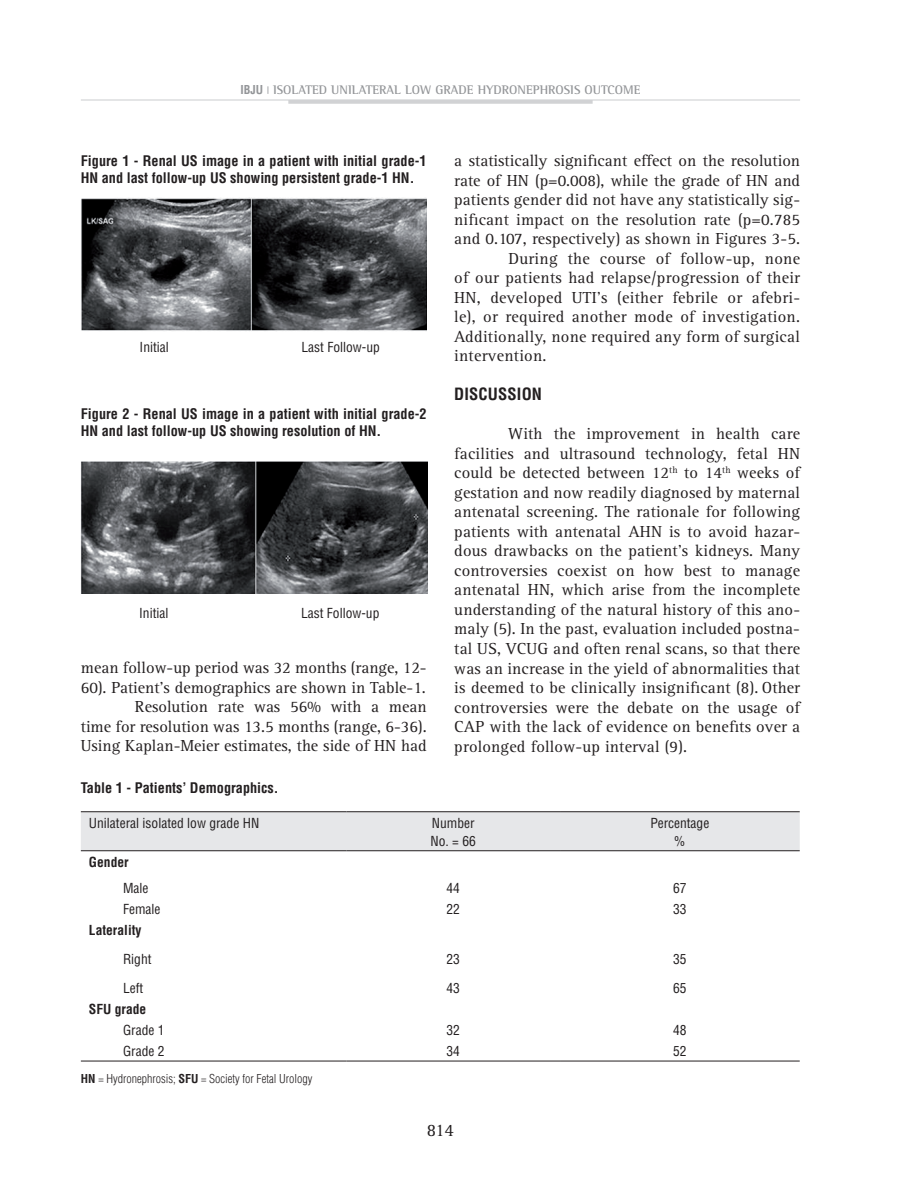
<style>
.page{position:relative;width:898px;height:1200px;background:#fff}
.page>*{position:absolute;margin:0;border:0;box-sizing:border-box;transform-origin:0 0}
.t1{font:18px "Rotis Serif";color:#231f20}
.t2{font:16.5px/19.5px "Rotis Serif";letter-spacing:.01em;color:#231f20;text-align:right}
.t3{font:700 condensed 16.5px "Helvetica";letter-spacing:.01em;color:#231f20}
.t4{font:700 condensed 14.25px/17.1px "Helvetica";color:#231f20}
.t5{font:condensed 13.5px/18px "Helvetica";color:#231f20}
.t6{font:700 condensed 13.5px "Helvetica";color:#231f20}
.t7{font:700 12.75px "Rotis Semi Serif";color:#939598}
.t8{font:300 condensed 12px "Helvetica";color:#231f20}
.s1{font-family:"Helvetica";font-stretch:condensed;font-size:12px}
.s2{font-weight:700}
</style>
<div class="page">
<hr style="left:81px;top:99px;width:718px;height:2px;background:#dcdddf">
<hr style="left:288px;top:100px;width:304px;height:4px;background:#d1d2d4">
<div style="left:81px;top:812px;width:718px;height:38px;background:#e6e7e9"></div>
<hr style="left:81px;top:1060px;width:265px;height:1px;background:#231f20">
<hr style="left:346px;top:1060px;width:214px;height:1px;background:#231f20">
<hr style="left:560px;top:1060px;width:239px;height:1px;background:#231f20">
<hr style="left:81px;top:811px;width:265px;height:1px;background:#231f20">
<hr style="left:346px;top:811px;width:214px;height:1px;background:#231f20">
<hr style="left:560px;top:811px;width:239px;height:1px;background:#231f20">
<hr style="left:81px;top:850px;width:265px;height:1px;background:#231f20">
<hr style="left:346px;top:850px;width:214px;height:1px;background:#231f20">
<hr style="left:560px;top:850px;width:239px;height:1px;background:#231f20">
<img style="left:81px;top:198px;width:346px;height:133px">
<img style="left:81px;top:461px;width:346px;height:132px">
<p class="t7" style="left:240px;top:82px;width:401px"><span class="s1">ibju</span> <sup>|</sup> ISOLATED UNILATERAL LOW GRADE HYDRONEPHROSIS OU TCOME</p>
<p class="t4" style="left:81px;top:152px;width:347px">Figure 1 - Renal US image in a patient with initial grade-1<br>HN and last follow-up US showing persistent grade-1 HN.</p>
<p class="t5" style="left:140px;top:337px;width:31px">Initial</p>
<p class="t5" style="left:301px;top:337px;width:80px">Last Follow-up</p>
<p class="t4" style="left:81px;top:405px;width:347px">Figure 2 - Renal US image in a patient with initial grade-2<br>HN and last follow-up US showing resolution of HN.</p>
<p class="t5" style="left:139px;top:604px;width:31px">Initial</p>
<p class="t5" style="left:301px;top:604px;width:80px">Last Follow-up</p>
<p class="t2" style="left:81px;top:658px;width:347px">mean follow-up period was 32 months (range, 12- 60). Patient’s demographics are shown in Table-1.<br>Resolution rate was 56% with a mean<br>time for resolution was 13.5 months (range, 6-36).<br>Using Kaplan-Meier estimates, the side of HN had</p>
<p class="t2" style="left:454px;top:151px;width:347px">a statistically significant effect on the resolution</p>
<p class="t2" style="left:454px;top:171px;width:347px">rate of HN (p=0.008), while the grade of HN and</p>
<p class="t2" style="left:454px;top:190px;width:347px">patients gender did not have any statistically sig-</p>
<p class="t2" style="left:454px;top:210px;width:347px">nificant impact on the resolution rate (p=0.785</p>
<p class="t2" style="left:454px;top:229px;width:347px">and 0.107, respectively) as shown in Figures 3-5.</p>
<p class="t2" style="left:508px;top:249px;width:293px">During the course of follow-up, none</p>
<p class="t2" style="left:454px;top:268px;width:347px">of our patients had relapse/progression of their</p>
<p class="t2" style="left:454px;top:288px;width:347px">HN, developed UTI’s (either febrile or afebri-</p>
<p class="t2" style="left:454px;top:307px;width:347px">le), or required another mode of investigation.</p>
<p class="t2" style="left:454px;top:327px;width:347px">Additionally, none required any form of surgical</p>
<p class="t2" style="left:454px;top:346px;width:94px">intervention.</p>
<p class="t3" style="left:454px;top:384px;width:89px">DISCUSSION</p>
<p class="t2" style="left:454px;top:424px;width:347px;text-align:justify;text-indent:54px">With the improvement in health care facilities and ultrasound technology, fetal HN could be detected between 12<sup>th</sup> to 14<sup>th</sup> weeks of gestation and now readily diagnosed by maternal antenatal screening. The rationale for following patients with antenatal AHN is to avoid hazar&shy;dous drawbacks on the patient’s kidneys. Many controversies coexist on how best to manage antenatal HN, which arise from the incomplete understanding of the natural history of this ano&shy;maly (5). In the past, evaluation included postna&shy;tal US, VCUG and often renal scans, so that there was an increase in the yield of abnormalities that is deemed to be clinically insignificant (8). Other controversies were the debate on the usage of CAP with the lack of evidence on benefits over a prolonged follow-up interval (9).</p>
<p class="t4" style="left:81px;top:778px;width:199px">Table 1 - Patients’ Demographics.</p>
<p class="t5" style="left:89px;top:813px;width:172px">Unilateral isolated low grade HN</p>
<p class="t5" style="left:430px;top:813px;width:47px">Number<br>No. = 66</p>
<p class="t5" style="left:650px;top:813px;width:60px;text-align:center">Percentage %</p>
<p class="t6" style="left:89px;top:853px;width:41px">Gender</p>
<p class="t5" style="left:123px;top:878px;width:27px">Male</p>
<p class="t5" style="left:446px;top:878px;width:15px">44</p>
<p class="t5" style="left:673px;top:878px;width:15px">67</p>
<p class="t5" style="left:123px;top:899px;width:39px">Female</p>
<p class="t5" style="left:446px;top:899px;width:15px">22</p>
<p class="t5" style="left:673px;top:899px;width:15px">33</p>
<p class="t6" style="left:89px;top:921px;width:54px">Laterality</p>
<p class="t5" style="left:123px;top:950px;width:30px">Right</p>
<p class="t5" style="left:446px;top:950px;width:15px">23</p>
<p class="t5" style="left:673px;top:950px;width:15px">35</p>
<p class="t5" style="left:123px;top:978px;width:22px">Left</p>
<p class="t5" style="left:446px;top:978px;width:15px">43</p>
<p class="t5" style="left:673px;top:978px;width:15px">65</p>
<p class="t6" style="left:89px;top:1000px;width:59px">SFU grade</p>
<p class="t5" style="left:123px;top:1020px;width:43px">Grade 1</p>
<p class="t5" style="left:446px;top:1020px;width:15px">32</p>
<p class="t5" style="left:673px;top:1020px;width:15px">48</p>
<p class="t5" style="left:123px;top:1041px;width:43px">Grade 2</p>
<p class="t5" style="left:446px;top:1041px;width:15px">34</p>
<p class="t5" style="left:673px;top:1041px;width:15px">52</p>
<p class="t8" style="left:81px;top:1071px;width:233px"><span class="s2">HN</span> = Hydronephrosis; <span class="s2">SFU</span> = Society for Fetal Urology</p>
<p class="t1" style="left:427px;top:1119px;width:29px">814</p>
</div>
